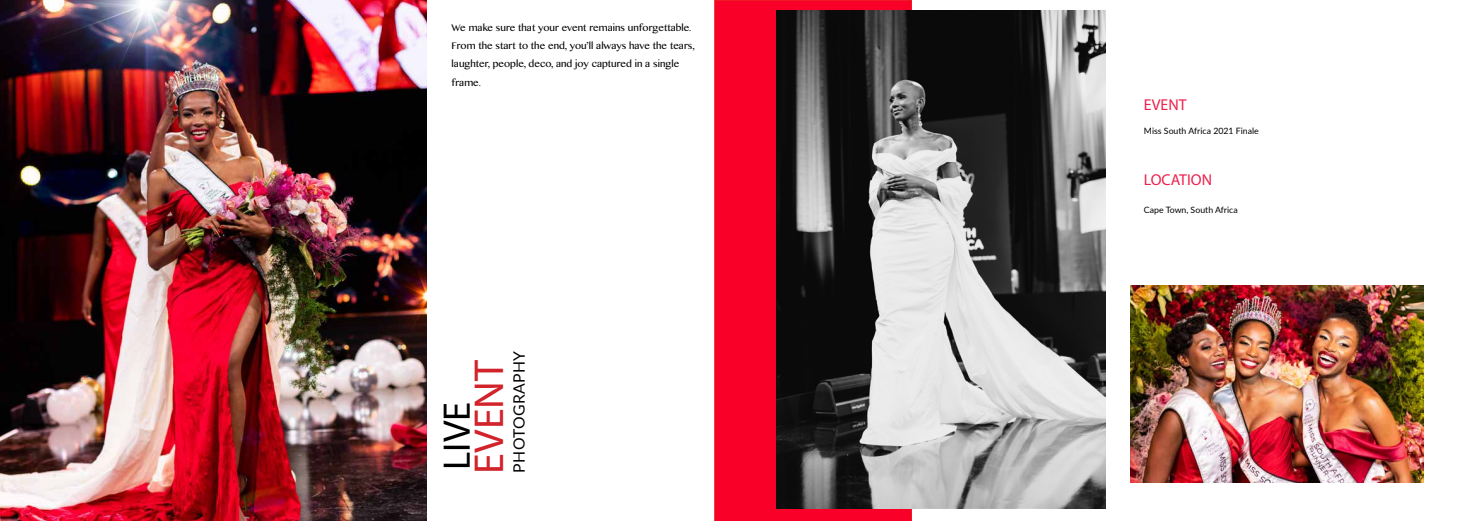
<style>
.page{position:relative;width:1474px;height:521px;background:#fff}
.page>*{position:absolute;margin:0;border:0;box-sizing:border-box;transform-origin:0 0}
.t1{font:42px "Myriad Pro";color:#d2232a}
.t2{font:38.5px "Myriad Pro";color:#000}
.t3{font:15.75px "Myriad Pro";color:#ed1f4c}
.t4{font:15.75px "Lato";letter-spacing:.02em;color:#020403}
.t5{font:11.38px/18.4px "Khmer MN";color:#000}
.t6{font:8.75px "Lato";color:#000}
</style>
<div class="page">
<img style="left:0;top:0;width:426px;height:521px">
<div style="left:714px;top:0;width:197px;height:521px;background:#f80027"></div>
<img style="left:776px;top:10px;width:329px;height:499px">
<img style="left:1130px;top:285px;width:293px;height:197px">
<p class="t5" style="left:451px;top:18px;width:245px">We make sure that your event remains unforgettable.<br>From the start to the end, you’ll always have the tears, laughter, people, deco, and joy captured in a single frame.</p>
<h1 class="t1" style="left:463px;top:474px;width:115px;rotate:-90deg">EVENT</h1>
<h3 class="t4" style="left:508px;top:472px;width:123px;rotate:-90deg">PHOTOGRAPHY</h3>
<h2 class="t2" style="left:433px;top:470px;width:69px;rotate:-90deg">LIVE</h2>
<h3 class="t3" style="left:1143px;top:95px;width:44px">EVENT</h3>
<p class="t6" style="left:1143px;top:124px;width:116px">Miss South Africa 2021 Finale</p>
<h3 class="t3" style="left:1143px;top:170px;width:70px">LOCATION</h3>
<p class="t6" style="left:1143px;top:203px;width:95px">Cape Town, South Africa</p>
</div>
